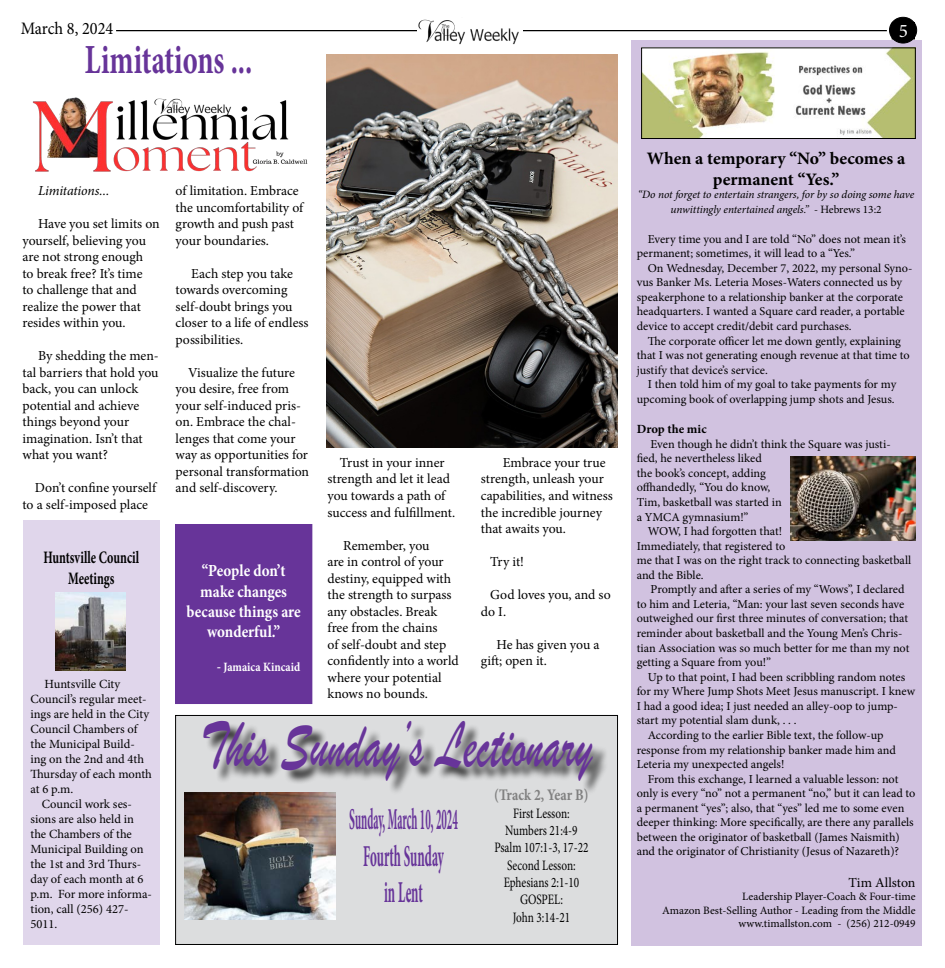
<style>
.page{position:relative;width:945px;height:968px;background:#fff}
.page>*{position:absolute;margin:0;border:0;box-sizing:border-box;transform-origin:0 0}
.t1{font:68.75px "Brush Script";color:#673499;scale:.67 1}
.t2{font:700 41.38px "Minion Pro";color:#673499;scale:.69 1}
.t3{font:700 30.38px/36.5px "Minion Pro";color:#673499;text-align:center;scale:.38 1}
.t4{font:19.12px "Minion Pro";color:#fff}
.t5{font:700 17.5px/21px "Minion Pro";color:#000;text-align:center}
.t6{font:700 17.5px/21px "Minion Pro";color:#000;text-align:center;scale:.69 1}
.t7{font:17.5px "Minion Pro";letter-spacing:-.005em;color:#000;scale:.93 1}
.t8{font:700 16.88px/20.2px "Minion Pro";color:#fff;text-align:center;scale:.89 1}
.t9{font:700 16.12px "Minion Pro";color:#808080;scale:.84 1}
.t10{font:14.38px/17.2px "Minion Pro";color:#000;text-align:center;scale:.78 1}
.t11{font:13.75px/16.5px "Minion Pro";letter-spacing:-.005em;color:#000}
.t12{font:italic 13.75px "Minion Pro";letter-spacing:-.01em;color:#000}
.t13{font:700 12.75px "Minion Pro";color:#fff;scale:.89 1}
.t14{font:12.5px "Minion Pro";color:#000}
.t15{font:700 12.5px "Minion Pro";color:#000}
.t16{font:12.12px/14.5px "Minion Pro";letter-spacing:-.005em;color:#000}
.t17{font:11.25px/13.5px "Minion Pro";color:#000;text-align:right}
.t18{font:italic 11.25px/15px "Minion Pro";letter-spacing:-.01em;color:#000;text-align:center}
.s1{font-size:14.12px}
.s2{font-style:normal}
</style>
<div class="page">
<div style="left:631px;top:40px;width:290px;height:905px;background:#d1c2e0"></div>
<hr style="left:116px;top:30px;width:771px;height:1px;background:#000">
<div style="left:890px;top:17px;width:27px;height:26px;background:#000;border-radius:50%"></div>
<div style="left:889px;top:17px;width:28px;height:26px;border:1px solid #000;border-radius:50%"></div>
<img style="left:417px;top:19px;width:105px;height:26px">
<img style="left:32px;top:97px;width:276px;height:75px">
<img style="left:643px;top:50px;width:271px;height:87px">
<div style="left:641px;top:48px;width:275px;height:91px;border:1px solid #000"></div>
<div style="left:176px;top:715px;width:442px;height:229px;background:#dcddde"></div>
<div style="left:175px;top:715px;width:443px;height:229px;border:1px solid #000"></div>
<div style="left:206px;top:722px;width:402px;height:73px;background:#000;opacity:.75"></div>
<img style="left:184px;top:792px;width:151px;height:127px">
<div style="left:23px;top:520px;width:137px;height:424px;background:#e0d6eb"></div>
<img style="left:56px;top:592px;width:70px;height:78px">
<div style="left:176px;top:524px;width:136px;height:179px;background:#673499"></div>
<div style="left:175px;top:524px;width:137px;height:180px;border:1px solid #673499"></div>
<img style="left:326px;top:54px;width:291px;height:394px">
<img style="left:791px;top:457px;width:125px;height:83px">
<h3 class="t7" style="left:21px;top:16px;width:101px">March 8, 2024</h3>
<h3 class="t4" style="left:899px;top:18px;width:11px">5</h3>
<h2 class="t2" style="left:85px;top:31px;width:244px">Limitations ...</h2>
<p class="t12" style="left:38px;top:181px;width:73px">Limitations...</p>
<p class="t11" style="left:22px;top:215px;width:139px;text-indent:16px">Have you set limits on yourself, believing you are not strong enough<br>to break free? It’s time<br>to challenge that and realize the power that resides within you.</p>
<p class="t11" style="left:22px;top:347px;width:138px;text-indent:16px">By shedding the men&shy;tal barriers that hold you back, you can unlock potential and achieve things beyond your imagination. Isn’t that what you want?</p>
<p class="t11" style="left:22px;top:479px;width:135px;text-indent:12px">Don’t confine yourself to a self-imposed place</p>
<h3 class="t6" style="left:43px;top:547px;width:140px">Huntsville Council<br>Meetings</h3>
<p class="t14" style="left:45px;top:676px;width:77px">Huntsville City</p>
<p class="t14" style="left:30px;top:691px;width:118px">Council’s regular meet-</p>
<p class="t14" style="left:30px;top:706px;width:120px">ings are held in the City</p>
<p class="t14" style="left:30px;top:721px;width:109px">Council Chambers of</p>
<p class="t14" style="left:30px;top:736px;width:106px">the Municipal Build-</p>
<p class="t14" style="left:30px;top:751px;width:115px">ing on the 2nd and 4th</p>
<p class="t14" style="left:30px;top:766px;width:123px">Thursday of each month</p>
<p class="t14" style="left:30px;top:781px;width:44px">at 6 p.m.</p>
<p class="t14" style="left:42px;top:796px;width:92px">Council work ses-</p>
<p class="t14" style="left:30px;top:811px;width:105px">sions are also held in</p>
<p class="t14" style="left:30px;top:826px;width:103px">the Chambers of the</p>
<p class="t14" style="left:30px;top:841px;width:115px">Municipal Building on</p>
<p class="t14" style="left:30px;top:856px;width:112px">the 1st and 3rd Thurs-</p>
<p class="t14" style="left:30px;top:871px;width:115px">day of each month at 6</p>
<p class="t14" style="left:30px;top:886px;width:123px">p.m. For more informa-</p>
<p class="t14" style="left:30px;top:901px;width:100px">tion, call (256) 427-</p>
<p class="t14" style="left:30px;top:916px;width:28px">5011.</p>
<p class="t11" style="left:176px;top:182px;width:129px">of limitation. Embrace the uncomfortability of growth and push past your boundaries.</p>
<p class="t11" style="left:176px;top:265px;width:134px;text-indent:16px">Each step you take towards overcoming self-doubt brings you closer to a life of endless possibilities.</p>
<p class="t11" style="left:176px;top:364px;width:135px;text-indent:12px">Visualize the future you desire, free from your self-induced pris&shy;on. Embrace the chal&shy;lenges that come your way as opportunities for personal transformation and self-discovery.</p>
<h3 class="t8" style="left:187px;top:560px;width:130px">“People don’t make changes because things are wonderful.”</h3>
<p class="t13" style="left:217px;top:658px;width:95px"><span class="s1">-</span> Jamaica Kincaid</p>
<p class="t11" style="left:327px;top:454px;width:129px;text-indent:12px">Trust in your inner strength and let it lead you towards a path of success and fulfillment.</p>
<p class="t11" style="left:327px;top:537px;width:133px;text-indent:16px">Remember, you<br>are in control of your destiny, equipped with the strength to surpass any obstacles. Break free from the chains<br>of self-doubt and step confidently into a world where your potential knows no bounds.</p>
<p class="t11" style="left:481px;top:454px;width:133px;text-indent:22px">Embrace your true strength, unleash your capabilities, and witness the incredible journey that awaits you.</p>
<p class="t11" style="left:490px;top:553px;width:35px">Try it!</p>
<p class="t11" style="left:481px;top:586px;width:131px;text-indent:9px">God loves you, and so do I.</p>
<p class="t11" style="left:481px;top:636px;width:120px;text-indent:16px">He has given you a gift; open it.</p>
<h1 class="t1" style="left:201px;top:702px;width:586px">This Sunday’s Lectionary</h1>
<h3 class="t9" style="left:494px;top:784px;width:114px">(Track 2, Year B)</h3>
<p class="t10" style="left:494px;top:804px;width:122px">First Lesson:<br>Numbers 21:4-9<br>Psalm 107:1-3, 17-22<br>Second Lesson:<br>Ephesians 2:1-10<br>GOSPEL:<br>John 3:14-21</p>
<h3 class="t3" style="left:349px;top:801px;width:288px">Sunday, March 10, 2024<br>Fourth Sunday<br>in Lent</h3>
<h3 class="t5" style="left:647px;top:147px;width:260px">When a temporary “No” becomes a permanent “Yes.”</h3>
<p class="t18" style="left:638px;top:187px;width:278px">“Do not forget to entertain strangers, for by so doing some have unwittingly entertained angels.” - <span class="s2">Hebrews 13:2</span></p>
<p class="t16" style="left:637px;top:231px;width:271px;text-indent:11px">Every time you and I are told “No” does not mean it’s permanent; sometimes, it will lead to a “Yes.”</p>
<p class="t16" style="left:637px;top:261px;width:277px;text-indent:11px">On Wednesday, December 7, 2022, my personal Syno&shy;vus Banker Ms. Leteria Moses-Waters connected us by speakerphone to a relationship banker at the corporate headquarters. I wanted a Square card reader, a portable device to accept credit/debit card purchases.</p>
<p class="t16" style="left:637px;top:333px;width:275px;text-indent:11px">The corporate officer let me down gently, explaining that I was not generating enough revenue at that time to justify that device’s service.</p>
<p class="t16" style="left:637px;top:377px;width:261px;line-height:15px;text-align:right">I then told him of my goal to take payments for my upcoming book of overlapping jump shots and Jesus.</p>
<p class="t15" style="left:637px;top:420px;width:71px">Drop the mic</p>
<p class="t16" style="left:651px;top:437px;width:242px">Even though he didn’t think the Square was justi-</p>
<p class="t16" style="left:637px;top:451px;width:127px">fied, he nevertheless liked</p>
<p class="t16" style="left:637px;top:466px;width:131px">the book’s concept, adding</p>
<p class="t16" style="left:637px;top:480px;width:135px">offhandedly, “You do know,</p>
<p class="t16" style="left:637px;top:495px;width:147px">Tim, basketball was started in</p>
<p class="t16" style="left:637px;top:509px;width:113px">a YMCA gymnasium!”</p>
<p class="t16" style="left:648px;top:524px;width:136px">WOW, I had forgotten that!</p>
<p class="t16" style="left:637px;top:538px;width:150px">Immediately, that registered to</p>
<p class="t16" style="left:637px;top:553px;width:276px">me that I was on the right track to connecting basketball</p>
<p class="t16" style="left:637px;top:567px;width:68px">and the Bible.</p>
<p class="t16" style="left:651px;top:582px;width:255px">Promptly and after a series of my “Wows”, I declared</p>
<p class="t16" style="left:637px;top:597px;width:269px">to him and Leteria, “Man: your last seven seconds have</p>
<p class="t16" style="left:637px;top:611px;width:273px">outweighed our first three minutes of conversation; that</p>
<p class="t16" style="left:637px;top:626px;width:267px">reminder about basketball and the Young Men’s Chris-</p>
<p class="t16" style="left:637px;top:640px;width:274px">tian Association was so much better for me than my not</p>
<p class="t16" style="left:637px;top:655px;width:136px">getting a Square from you!”</p>
<p class="t16" style="left:648px;top:669px;width:259px">Up to that point, I had been scribbling random notes</p>
<p class="t16" style="left:637px;top:684px;width:280px">for my Where Jump Shots Meet Jesus manuscript. I knew</p>
<p class="t16" style="left:637px;top:698px;width:263px">I had a good idea; I just needed an alley-oop to jump-</p>
<p class="t16" style="left:637px;top:713px;width:161px">start my potential slam dunk, . . .</p>
<p class="t16" style="left:648px;top:728px;width:237px">According to the earlier Bible text, the follow-up</p>
<p class="t16" style="left:637px;top:742px;width:261px">response from my relationship banker made him and</p>
<p class="t16" style="left:637px;top:757px;width:149px">Leteria my unexpected angels!</p>
<p class="t16" style="left:648px;top:771px;width:252px">From this exchange, I learned a valuable lesson: not</p>
<p class="t16" style="left:637px;top:786px;width:280px">only is every “no” not a permanent “no,” but it can lead to</p>
<p class="t16" style="left:637px;top:800px;width:269px">a permanent “yes”; also, that “yes” led me to some even</p>
<p class="t16" style="left:637px;top:815px;width:279px">deeper thinking: More specifically, are there any parallels</p>
<p class="t16" style="left:637px;top:829px;width:265px">between the originator of basketball (James Naismith)</p>
<p class="t16" style="left:637px;top:844px;width:264px">and the originator of Christianity (Jesus of Nazareth)?</p>
<p class="t11" style="left:849px;top:874px;width:68px">Tim Allston</p>
<p class="t17" style="left:662px;top:890px;width:255px">Leadership Player-Coach &amp; Four-time<br>Amazon Best-Selling Author - Leading from the Middle www.timallston.com - (256) 212-0949</p>
</div>
